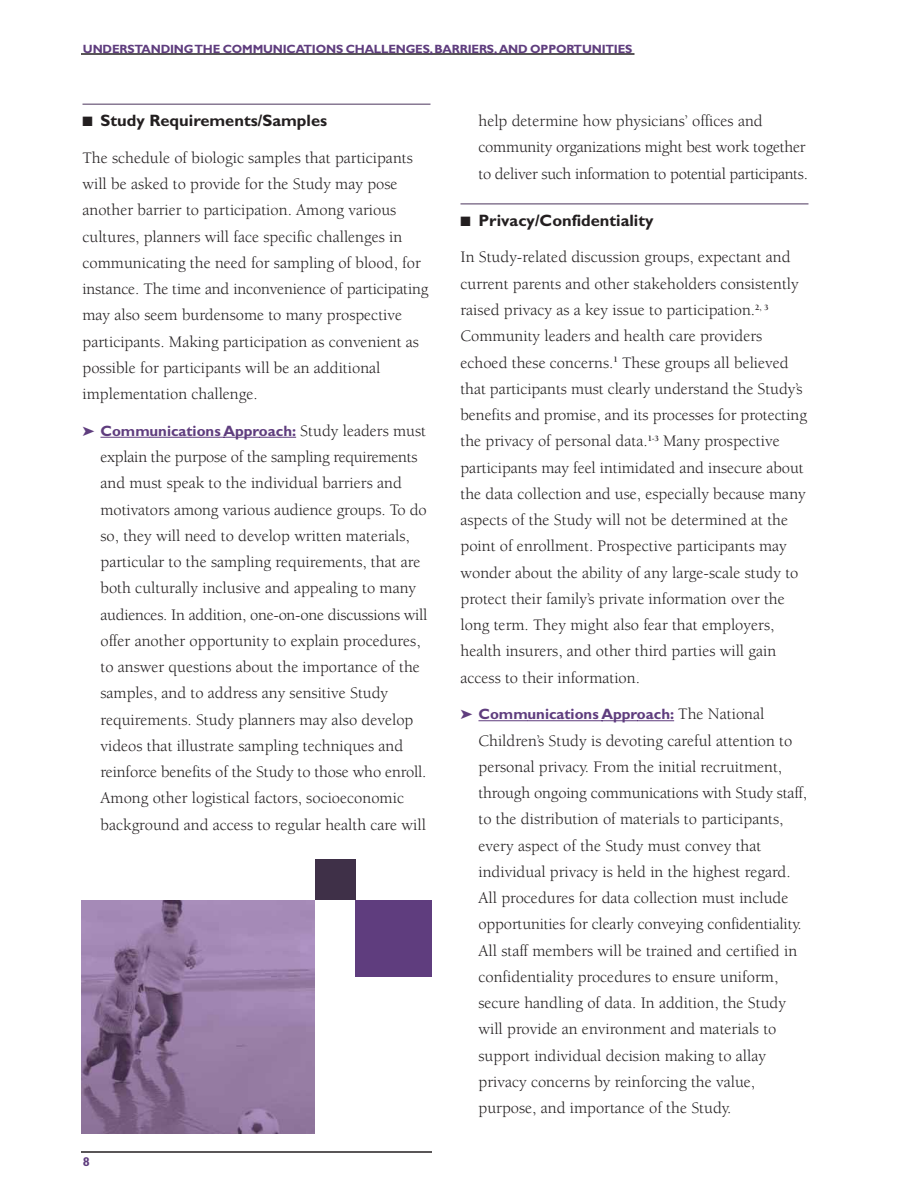
<style>
.page{position:relative;width:918px;height:1188px;background:#fff}
.page>*{position:absolute;margin:0;border:0;box-sizing:border-box;transform-origin:0 0}
.t1{font:16.5px/26.2px "Berkeley";color:#231f20}
.t2{font:700 16.5px "Gill Sans";color:#231f20}
.t3{font:700 15px "Gill Sans";color:#5f3d7e}
.t4{font:700 12.75px "Gill Sans";color:#5f3d7e}
.t5{font:700 12px "Gill Sans";letter-spacing:-.015em;color:#5f3d7e}
.s1{font-family:"Berkeley";font-weight:400;font-size:16.5px;color:#231f20}
</style>
<div class="page">
<hr style="left:81px;top:53px;width:553px;height:2px;background:#231f20">
<hr style="left:81px;top:1151px;width:351px;height:2px;background:#231f20">
<hr style="left:82px;top:104px;width:348px;height:1px;background:#4b355d">
<hr style="left:100px;top:437px;width:50px;height:1px;background:#5f3d7e">
<hr style="left:150px;top:437px;width:75px;height:1px;background:#5f3d7e">
<hr style="left:223px;top:437px;width:36px;height:1px;background:#5f3d7e">
<hr style="left:259px;top:437px;width:37px;height:1px;background:#5f3d7e">
<hr style="left:460px;top:204px;width:348px;height:1px;background:#4b355d">
<hr style="left:478px;top:720px;width:50px;height:1px;background:#5f3d7e">
<hr style="left:528px;top:720px;width:75px;height:1px;background:#5f3d7e">
<hr style="left:601px;top:720px;width:36px;height:1px;background:#5f3d7e">
<hr style="left:637px;top:720px;width:37px;height:1px;background:#5f3d7e">
<div style="left:315px;top:860px;width:41px;height:40px;background:#3f3048"></div>
<img style="left:81px;top:900px;width:234px;height:234px">
<div style="left:356px;top:900px;width:76px;height:76px;background:#5f3d7e"></div>
<p class="t5" style="left:83px;top:44px;width:551px">UNDERSTANDING THE COMMUNICATIONS CHALLENGES,BARRIERS, AND OPPORTUNITIES</p>
<p class="t2" style="left:82px;top:115px;width:246px">■ Study Requirements/Samples</p>
<p class="t1" style="left:82px;top:146px;width:347px">The schedule of biologic samples that participants will be asked to provide for the Study may pose another barrier to participation. Among various cultures, planners will face specific challenges in communicating the need for sampling of blood, for instance. The time and inconvenience of participating may also seem burdensome to many prospective participants. Making participation as convenient as possible for participants will be an additional implementation challenge.</p>
<p class="t3" style="left:82px;top:426px;width:345px">➤ Communications Approach: <span class="s1">Study leaders must</span></p>
<p class="t1" style="left:100px;top:445px;width:329px">explain the purpose of the sampling requirements and must speak to the individual barriers and motivators among various audience groups. To do so, they will need to develop written materials, particular to the sampling requirements, that are both culturally inclusive and appealing to many audiences. In addition, one-on-one discussions will offer another opportunity to explain procedures, to answer questions about the importance of the samples, and to address any sensitive Study requirements. Study planners may also develop videos that illustrate sampling techniques and reinforce benefits of the Study to those who enroll.<br>Among other logistical factors, socioeconomic background and access to regular health care will</p>
<p class="t4" style="left:83px;top:1157px;width:9px">8</p>
<p class="t1" style="left:478px;top:109px;width:331px">help determine how physicians’ offices and community organizations might best work together to deliver such information to potential participants.</p>
<p class="t2" style="left:460px;top:214px;width:195px">■ Privacy/Confidentiality</p>
<p class="t1" style="left:460px;top:246px;width:348px">In Study-related discussion groups, expectant and current parents and other stakeholders consistently raised privacy as a key issue to participation.<sup>2,</sup> <sup>3<br></sup>Community leaders and health care providers echoed these concerns.<sup>1</sup> These groups all believed that participants must clearly understand the Study’s benefits and promise, and its processes for protecting the privacy of personal data.<sup>1-3</sup> Many prospective participants may feel intimidated and insecure about the data collection and use, especially because many aspects of the Study will not be determined at the point of enrollment. Prospective participants may wonder about the ability of any large-scale study to protect their family’s private information over the long term. They might also fear that employers, health insurers, and other third parties will gain access to their information.</p>
<p class="t3" style="left:460px;top:709px;width:305px">➤ Communications Approach: <span class="s1">The National</span></p>
<p class="t1" style="left:478px;top:729px;width:330px">Children’s Study is devoting careful attention to personal privacy. From the initial recruitment, through ongoing communications with Study staff, to the distribution of materials to participants, every aspect of the Study must convey that individual privacy is held in the highest regard.<br>All procedures for data collection must include opportunities for clearly conveying confidentiality.<br>All staff members will be trained and certified in confidentiality procedures to ensure uniform, secure handling of data. In addition, the Study will provide an environment and materials to support individual decision making to allay privacy concerns by reinforcing the value, purpose, and importance of the Study.</p>
</div>
